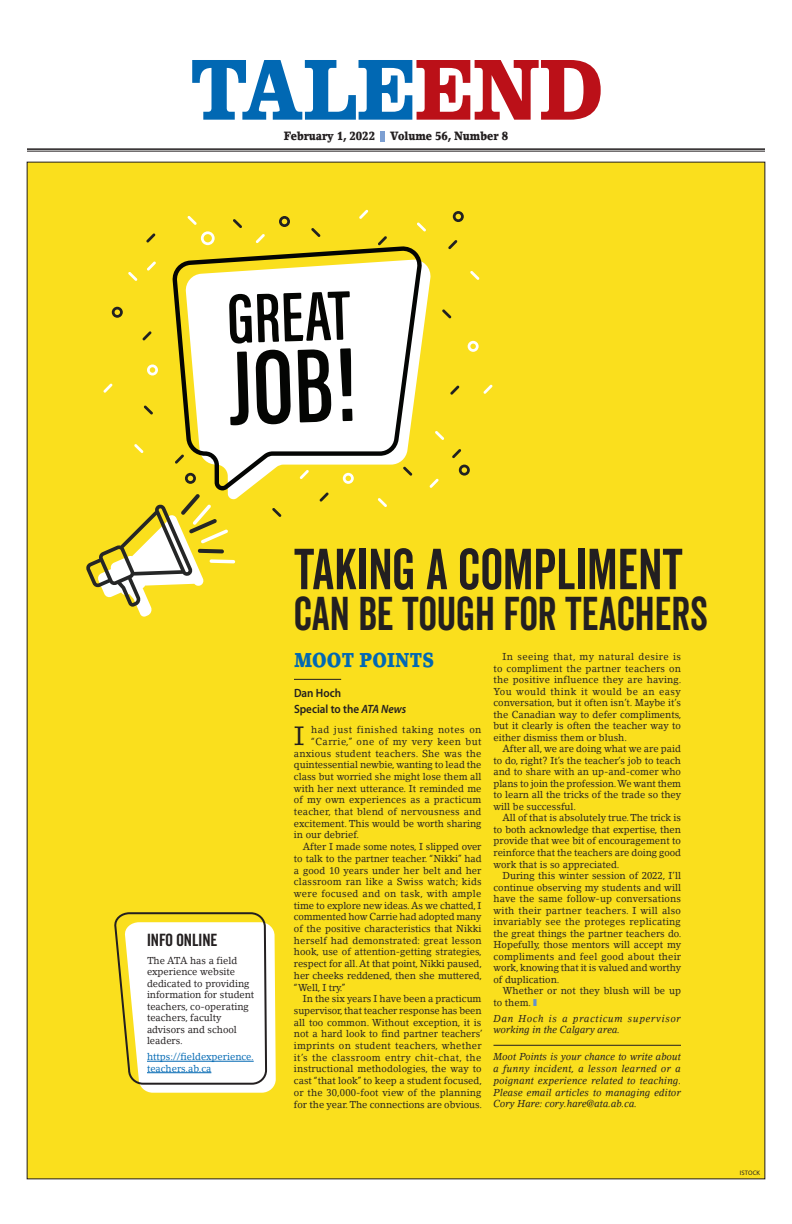
<style>
.page{position:relative;width:792px;height:1224px;background:#fff}
.page>*{position:absolute;margin:0;border:0;box-sizing:border-box;transform-origin:0 0}
.Head_42_pt_Semibold{font:56px "Veneer Clean";color:#231f20;scale:.93 1}
.Head_42_pt_Semibold-2{font:46px "Veneer Clean";color:#231f20;scale:.93 1}
.drop-cap{font:26.2px "Lino Letter Std";color:#231f20;scale:.95 1}
.Blue_Head{font:900 20px "Lino Letter Std";color:#0168b3;scale:.82 1}
.Subhead_13pt_Bold{font:17px "Veneer Clean";color:#231f20}
.TaleEnd-Issue_Date_a{font:900 12px "Lino Letter Std";color:#231f20;scale:.85 1}
.byline{font:600 12px "Myriad Pro";color:#231f20;scale:.93 1}
.byline_line_above{font:600 12px "Myriad Pro";color:#231f20;scale:.93 1}
.body_text{font:10px/11.5px "Lino Letter Std";color:#231f20;text-align:justify;scale:.95 1}
.drop-cap-2{font:10px "Lino Letter Std";color:#231f20;scale:.95 1}
.Disclaimer{font:italic 10px/11.8px "Lino Letter Std";letter-spacing:.015em;color:#231f20;text-align:justify;scale:.95 1}
.body_no_indent{font:10px/11.5px "Lino Letter Std";color:#231f20;scale:.95 1}
.body_no_indent-2{font:italic 10px/11.5px "Lino Letter Std";letter-spacing:.065em;color:#231f20;scale:.95 1}
.body_no_indent-3{font:10px/11.5px "Lino Letter Std";color:#0168b3;scale:.95 1}
.drop-cap-3{font:10px "Lino Letter Std";letter-spacing:.025em;color:#231f20;scale:.95 1}
.drop-cap-4{font:10px "Lino Letter Std";letter-spacing:.02em;color:#231f20;scale:.95 1}
.drop-cap-5{font:10px "Lino Letter Std";letter-spacing:.05em;color:#231f20;scale:.95 1}
.drop-cap-6{font:10px "Lino Letter Std";letter-spacing:.045em;color:#231f20;scale:.95 1}
.photo_credit{font:6.5px "Myriad Pro";letter-spacing:.02em;color:#231f20}
.s1{font-style:italic}
.s2{color:#6692cb}
</style>
<div class="page">
<div style="left:27px;top:162px;width:738px;height:1017px;background:#fadf1d"></div>
<svg style="left:220px;top:262px;width:211px;height:239px"></svg>
<svg style="left:172px;top:246px;width:250px;height:244px;fill:#fff"></svg>
<svg style="left:86px;top:494px;width:149px;height:123px"></svg>
<svg style="left:256px;top:234px;width:9px;height:9px"></svg>
<svg style="left:147px;top:261px;width:9px;height:10px"></svg>
<svg style="left:417px;top:222px;width:9px;height:9px"></svg>
<svg style="left:470px;top:271px;width:9px;height:9px"></svg>
<svg style="left:435px;top:431px;width:9px;height:9px"></svg>
<svg style="left:378px;top:498px;width:9px;height:9px"></svg>
<svg style="left:128px;top:272px;width:9px;height:9px"></svg>
<svg style="left:134px;top:444px;width:9px;height:9px"></svg>
<svg style="left:187px;top:216px;width:10px;height:9px"></svg>
<svg style="left:103px;top:383px;width:10px;height:10px"></svg>
<svg style="left:300px;top:470px;width:9px;height:9px"></svg>
<svg style="left:430px;top:479px;width:9px;height:9px"></svg>
<svg style="left:483px;top:385px;width:10px;height:9px"></svg>
<svg style="left:359px;top:210px;width:9px;height:9px"></svg>
<svg style="left:378px;top:236px;width:9px;height:9px"></svg>
<svg style="left:448px;top:240px;width:9px;height:9px"></svg>
<svg style="left:442px;top:309px;width:9px;height:9px"></svg>
<svg style="left:403px;top:467px;width:9px;height:9px"></svg>
<svg style="left:272px;top:508px;width:9px;height:9px"></svg>
<svg style="left:233px;top:219px;width:9px;height:9px"></svg>
<svg style="left:144px;top:405px;width:9px;height:9px"></svg>
<svg style="left:311px;top:228px;width:10px;height:9px"></svg>
<svg style="left:146px;top:233px;width:9px;height:10px"></svg>
<svg style="left:142px;top:331px;width:10px;height:9px"></svg>
<svg style="left:175px;top:454px;width:9px;height:10px"></svg>
<svg style="left:320px;top:492px;width:9px;height:10px"></svg>
<svg style="left:452px;top:449px;width:9px;height:9px"></svg>
<svg style="left:450px;top:385px;width:9px;height:10px"></svg>
<svg style="left:201px;top:231px;width:14px;height:14px"></svg>
<svg style="left:147px;top:364px;width:11px;height:12px"></svg>
<svg style="left:343px;top:473px;width:11px;height:11px"></svg>
<svg style="left:468px;top:341px;width:11px;height:11px"></svg>
<svg style="left:453px;top:211px;width:11px;height:11px"></svg>
<svg style="left:459px;top:465px;width:11px;height:11px"></svg>
<svg style="left:185px;top:473px;width:11px;height:11px"></svg>
<svg style="left:112px;top:307px;width:11px;height:11px"></svg>
<svg style="left:279px;top:216px;width:11px;height:11px"></svg>
<svg style="left:229px;top:291px;width:124px;height:134px;background:#8e8e8e"></svg>
<hr style="left:294px;top:679px;width:47px;height:1px;background:#231f20">
<hr style="left:494px;top:1045px;width:187px;height:1px;background:#231f20">
<hr style="left:27px;top:148px;width:738px;height:2px;background:#231f20">
<hr style="left:27px;top:151px;width:738px;height:1px;background:#231f20">
<div style="left:380px;top:131px;width:5px;height:10px;background:#7c9fd2"></div>
<svg style="left:192px;top:60px;width:409px;height:60px"></svg>
<svg style="left:114px;top:912px;width:162px;height:181px;background:#f4f0d3"></svg>
<hr style="left:147px;top:1061px;width:107px;height:1px;background:#0168b3">
<hr style="left:147px;top:1072px;width:64px;height:1px;background:#0168b3">
<p class="TaleEnd-Issue_Date_a" style="left:284px;top:129px;width:109px">February 1, 2022</p>
<p class="TaleEnd-Issue_Date_a" style="left:390px;top:129px;width:140px">Volume 56, Number 8</p>
<p class="Subhead_13pt_Bold" style="left:147px;top:930px;width:72px">INFO ONLINE</p>
<p class="body_no_indent" style="left:147px;top:954px;width:114px">The ATA has a field experience website dedicated to providing information for student teachers, co-operating teachers, faculty advisors and school leaders.</p>
<p class="body_no_indent-3" style="left:147px;top:1051px;width:114px">https://fieldexperience. teachers.ab.ca</p>
<p class="Head_42_pt_Semibold" style="left:294px;top:535px;width:420px">TAKING A COMPLIMENT</p>
<p class="Head_42_pt_Semibold-2" style="left:294px;top:586px;width:447px">CAN BE TOUGH FOR TEACHERS</p>
<p class="Blue_Head" style="left:294px;top:648px;width:173px">MOOT POINTS</p>
<p class="byline_line_above" style="left:294px;top:686px;width:52px">Dan Hoch</p>
<p class="byline" style="left:294px;top:701px;width:122px">Special to the <span class="s1">ATA News</span></p>
<p class="drop-cap" style="left:294px;top:720px;width:12px">I</p>
<p class="drop-cap-5" style="left:311px;top:724px;width:181px">had just finished taking notes on</p>
<p class="drop-cap-6" style="left:311px;top:735px;width:181px">“Carrie,” one of my very keen but</p>
<p class="drop-cap-3" style="left:294px;top:747px;width:199px">anxious student teachers. She was the</p>
<p class="drop-cap-2" style="left:294px;top:759px;width:199px">quintessential newbie, wanting to lead the</p>
<p class="drop-cap-2" style="left:294px;top:770px;width:199px">class but worried she might lose them all</p>
<p class="drop-cap-2" style="left:294px;top:782px;width:199px">with her next utterance. It reminded me</p>
<p class="drop-cap-4" style="left:294px;top:794px;width:199px">of my own experiences as a practicum</p>
<p class="drop-cap-2" style="left:294px;top:806px;width:199px">teacher, that blend of nervousness and</p>
<p class="drop-cap-2" style="left:294px;top:817px;width:199px">excitement. This would be worth sharing</p>
<p class="drop-cap-2" style="left:294px;top:829px;width:70px">in our debrief.</p>
<p class="body_text" style="left:294px;top:841px;width:199px;text-indent:9px">After I made some notes, I slipped over to talk to the partner teacher. “Nikki” had a good 10 years under her belt and her classroom ran like a Swiss watch; kids were focused and on task, with ample time to explore new ideas. As we chatted, I commented how Carrie had adopted many of the positive characteristics that Nikki herself had demonstrated: great lesson hook, use of attention-getting strategies, respect for all. At that point, Nikki paused, her cheeks reddened, then she muttered, “Well, I try.”</p>
<p class="body_text" style="left:294px;top:993px;width:200px;text-align:left;text-indent:9px">In the six years I have been a practicum supervisor, that teacher response has been all too common. Without exception, it is not a hard look to find partner teachers’ imprints on student teachers, whether it’s the classroom entry chit-chat, the instructional methodologies, the way to cast “that look” to keep a student focused, or the 30,000-foot view of the planning for the year. The connections are obvious.</p>
<p class="body_text" style="left:494px;top:651px;width:199px;text-indent:9px">In seeing that, my natural desire is to compliment the partner teachers on the positive influence they are having.<br>You would think it would be an easy conversation, but it often isn’t. Maybe it’s the Canadian way to defer compliments, but it clearly is often the teacher way to either dismiss them or blush.</p>
<p class="body_text" style="left:494px;top:743px;width:199px;text-indent:9px">After all, we are doing what we are paid to do, right? It’s the teacher’s job to teach and to share with an up-and-comer who plans to join the profession. We want them to learn all the tricks of the trade so they will be successful.</p>
<p class="body_text" style="left:494px;top:812px;width:199px;text-indent:9px">All of that is absolutely true. The trick is to both acknowledge that expertise, then provide that wee bit of encouragement to reinforce that the teachers are doing good work that is so appreciated.</p>
<p class="body_text" style="left:494px;top:870px;width:199px;text-indent:9px">During this winter session of 2022, I’ll continue observing my students and will have the same follow-up conversations with their partner teachers. I will also invariably see the proteges replicating the great things the partner teachers do.<br>Hopefully, those mentors will accept my compliments and feel good about their work, knowing that it is valued and worthy of duplication.</p>
<p class="body_text" style="left:494px;top:985px;width:199px;text-indent:9px">Whether or not they blush will be up to them. <span class="s2">❚</span></p>
<p class="body_no_indent-2" style="left:494px;top:1013px;width:199px">Dan Hoch is a practicum supervisor working in the Calgary area.</p>
<p class="Disclaimer" style="left:494px;top:1051px;width:199px">Moot Points is your chance to write about a funny incident, a lesson learned or a poignant experience related to teaching.<br>Please email articles to managing editor Cory Hare: cory.hare@ata.ab.ca.</p>
<p class="photo_credit" style="left:740px;top:1168px;width:22px">ISTOCK</p>
</div>
